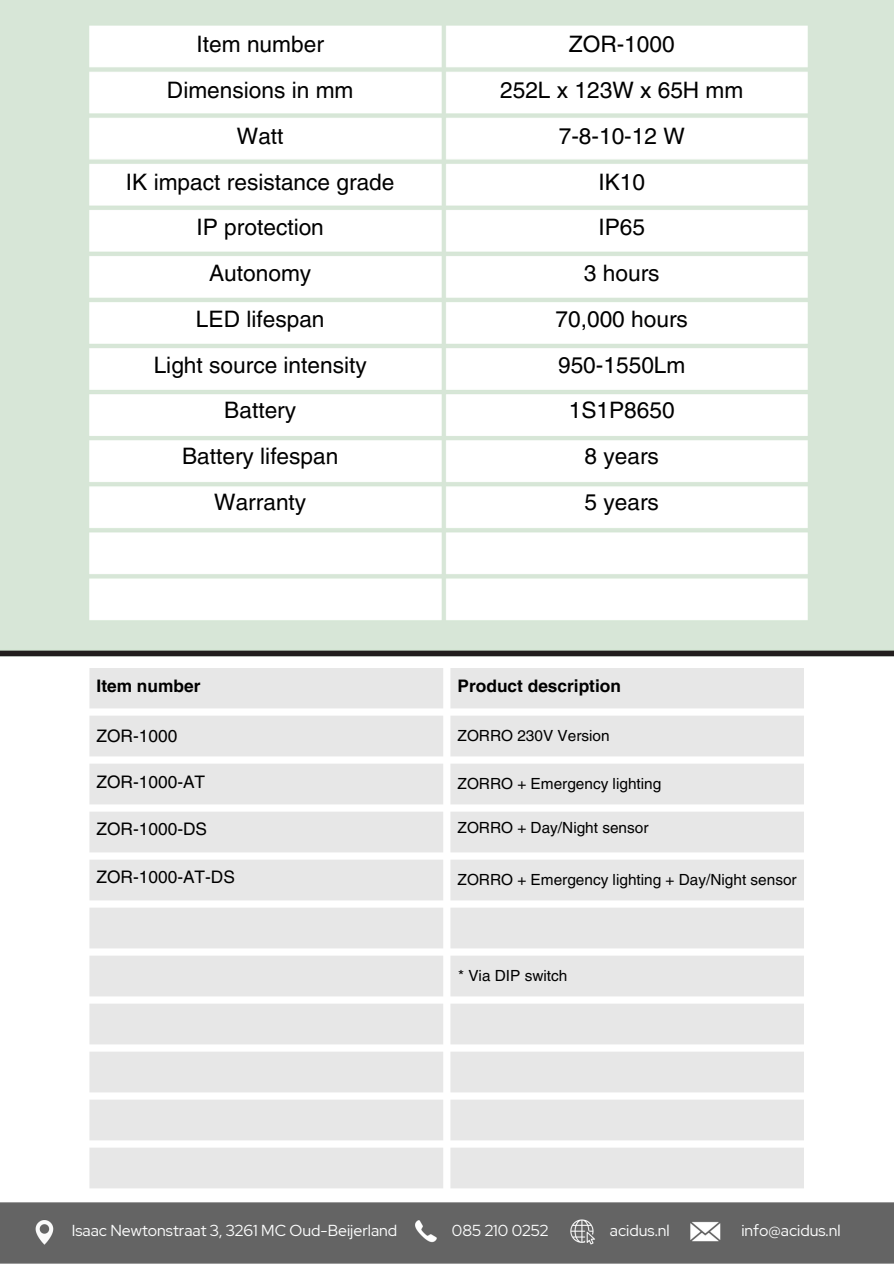
<style>
.page{position:relative;width:894px;height:1264px;background:#fff}
.page>*{position:absolute;margin:0;border:0;box-sizing:border-box;transform-origin:0 0}
.t1{font:22.65px/45.8px "Helvetica LT Pro";color:#000;text-align:center}
.t2{font:17.25px "Helvetica LT Pro";color:#000}
.t3{font:700 17.25px "Helvetica LT Pro";color:#000}
.t4{font:15.9px "Red Hat Display";color:#fdfefe}
.t5{font:15.3px "Helvetica LT Pro";color:#000}
</style>
<div class="page">
<div style="left:0;top:1202px;width:893px;height:61px;background:#646464"></div>
<img style="left:0;top:0;width:893px;height:657px">
<svg style="left:89px;top:668px;width:715px;height:520px;fill:#e7e7e7"></svg>
<p class="t1" style="left:126px;top:24px;width:270px">Item number<br>Dimensions in mm<br>Watt<br>IK impact resistance grade<br>IP protection<br>Autonomy<br>LED lifespan<br>Light source intensity<br>Battery<br>Battery lifespan<br>Warranty</p>
<h4 class="t1" style="left:500px;top:24px;width:245px">ZOR-1000<br>252L x 123W x 65H mm<br>7-8-10-12 W<br>IK10<br>IP65<br>3 hours<br>70,000 hours<br>950-1550Lm<br>1S1P8650<br>8 years<br>5 years</h4>
<h2 class="t3" style="left:97px;top:679px;width:105px">Item number</h2>
<h2 class="t2" style="left:97px;top:730px;width:82px">ZOR-1000</h2>
<h3 class="t3" style="left:457px;top:679px;width:165px">Product description</h3>
<p class="t5" style="left:457px;top:729px;width:153px">ZORRO 230V Version</p>
<p class="t2" style="left:97px;top:775px;width:110px">ZOR-1000-AT</p>
<p class="t5" style="left:457px;top:777px;width:205px">ZORRO + Emergency lighting</p>
<h2 class="t2" style="left:97px;top:822px;width:112px">ZOR-1000-DS</h2>
<h2 class="t2" style="left:97px;top:870px;width:140px">ZOR-1000-AT-DS</h2>
<p class="t5" style="left:457px;top:822px;width:192px">ZORRO + Day/Night sensor</p>
<p class="t5" style="left:457px;top:873px;width:340px">ZORRO + Emergency lighting + Day/Night sensor</p>
<h4 class="t5" style="left:458px;top:969px;width:111px">* Via DIP switch</h4>
<p class="t4" style="left:72px;top:1219px;width:327px">Isaac Newtonstraat 3, 3261 MC Oud-Beijerland</p>
<h1 class="t4" style="left:452px;top:1219px;width:98px">085 210 0252</h1>
<h1 class="t4" style="left:609px;top:1219px;width:61px">acidus.nl</h1>
<h3 class="t4" style="left:741px;top:1219px;width:101px">info@acidus.nl</h3>
</div>
